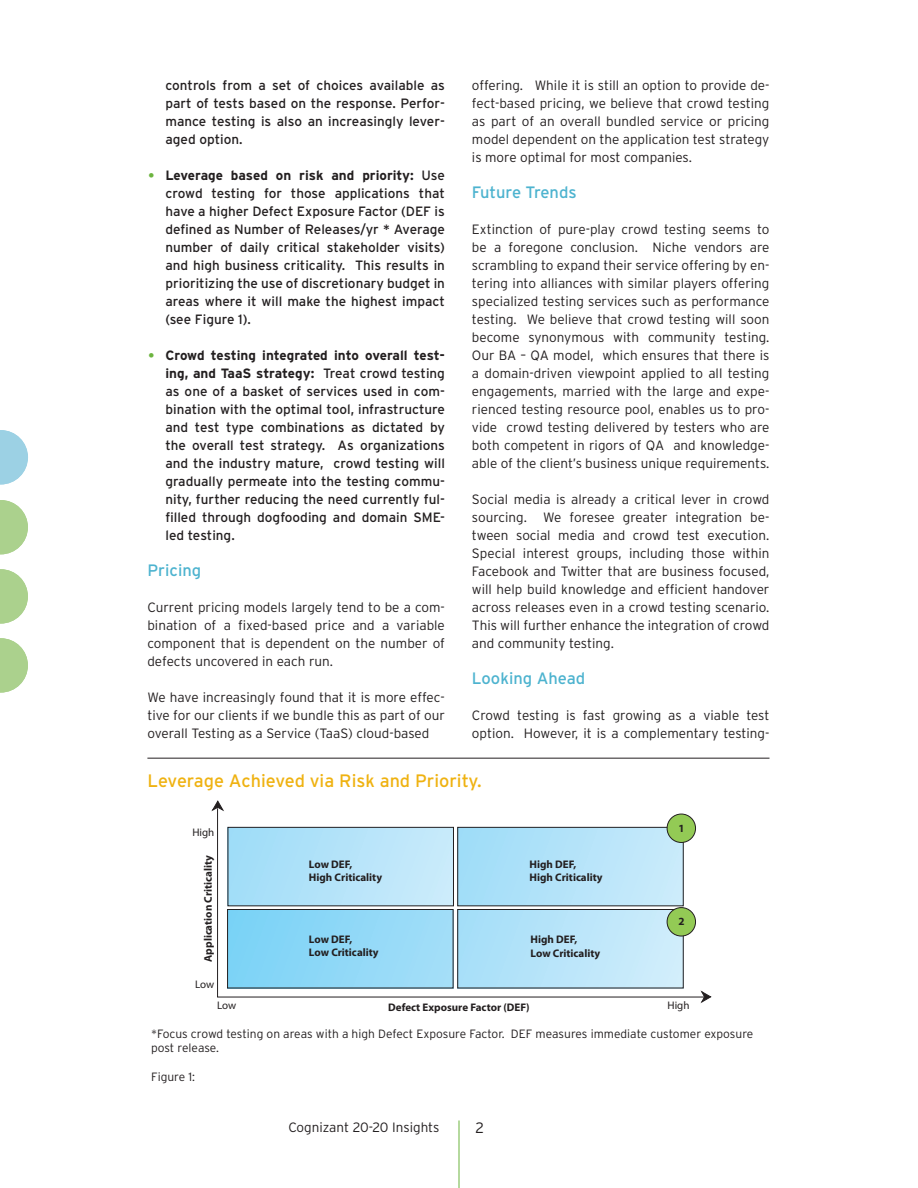
<style>
.page{position:relative;width:918px;height:1188px;background:#fff}
.page>*{position:absolute;margin:0;border:0;box-sizing:border-box;transform-origin:0 0}
.t1{font:18px "Interstate";color:#efb211}
.t2{font:16.5px "Interstate";color:#4db3cf}
.t3{font:300 15px "Interstate";color:#231f20}
.t4{font:300 13.5px/18px "Interstate";color:#231f20;text-align:justify}
.t5{font:13.5px/18px "Interstate";color:#231f20;text-align:justify}
.t6{font:300 12px/14.4px "Interstate";color:#231f20}
.t7{font:700 10.95px/13.2px "Myriad Pro";color:#231f20}
.t8{font:10.95px "Myriad Pro";color:#231f20}
.s1{font-weight:300;font-size:21px;color:#6cb43f}
.s2{font-weight:700}
</style>
<div class="page">
<hr style="left:147px;top:758px;width:623px;height:1px;background:#231f20">
<svg style="left:217px;top:812px;width:482px;height:186px"></svg>
<div style="left:458px;top:827px;width:225px;height:79px;background:linear-gradient(to right,#9fddf8,#caeafa)"></div>
<div style="left:457px;top:827px;width:227px;height:79px;border:1px solid #231f20"></div>
<div style="left:228px;top:827px;width:225px;height:79px;background:linear-gradient(to right,#9fdcf8,#cbebfb)"></div>
<div style="left:227px;top:827px;width:227px;height:79px;border:1px solid #231f20"></div>
<div style="left:228px;top:909px;width:225px;height:79px;background:linear-gradient(to right,#7ad2f6,#a4def8)"></div>
<div style="left:227px;top:909px;width:227px;height:79px;border:1px solid #231f20"></div>
<div style="left:458px;top:909px;width:225px;height:79px;background:linear-gradient(to right,#a5def9,#d0edfa)"></div>
<div style="left:457px;top:909px;width:227px;height:79px;border:1px solid #231f20"></div>
<svg style="left:699px;top:990px;width:13px;height:14px"></svg>
<svg style="left:211px;top:800px;width:13px;height:12px"></svg>
<div style="left:667px;top:814px;width:29px;height:28px;background:#93ca55;border-radius:50%"></div>
<div style="left:667px;top:814px;width:29px;height:29px;border:1px solid #231f20;border-radius:50%"></div>
<div style="left:667px;top:908px;width:29px;height:28px;background:#93ca55;border-radius:50%"></div>
<div style="left:667px;top:907px;width:29px;height:29px;border:1px solid #231f20;border-radius:50%"></div>
<hr style="left:459px;top:1120px;width:1px;height:68px;background:#6cb43f">
<svg style="left:0;top:430px;width:28px;height:54px"></svg>
<svg style="left:0;top:500px;width:28px;height:54px"></svg>
<svg style="left:0;top:569px;width:28px;height:55px"></svg>
<svg style="left:0;top:638px;width:28px;height:55px"></svg>
<p class="t4" style="left:472px;top:76px;width:299px">offering. While it is still an option to provide de&shy;fect-based pricing, we believe that crowd testing as part of an overall bundled service or pricing model dependent on the application test strategy is more optimal for most companies.</p>
<p class="t2" style="left:472px;top:183px;width:106px">Future Trends</p>
<p class="t4" style="left:472px;top:220px;width:299px">Extinction of pure-play crowd testing seems to be a foregone conclusion. Niche vendors are scrambling to expand their service offering by en&shy;tering into alliances with similar players offering specialized testing services such as performance testing. We believe that crowd testing will soon become synonymous with community testing.<br>Our BA – QA model, which ensures that there is a domain-driven viewpoint applied to all testing engagements, married with the large and expe&shy;rienced testing resource pool, enables us to pro&shy;vide crowd testing delivered by testers who are both competent in rigors of QA and knowledge&shy;able of the client’s business unique requirements.</p>
<p class="t4" style="left:472px;top:490px;width:299px">Social media is already a critical lever in crowd sourcing. We foresee greater integration be&shy;tween social media and crowd test execution.<br>Special interest groups, including those within Facebook and Twitter that are business focused, will help build knowledge and efficient handover across releases even in a crowd testing scenario.<br>This will further enhance the integration of crowd and community testing.</p>
<p class="t2" style="left:472px;top:669px;width:115px">Looking Ahead</p>
<p class="t4" style="left:472px;top:706px;width:299px">Crowd testing is fast growing as a viable test option. However, it is a complementary testing-</p>
<h1 class="t1" style="left:148px;top:771px;width:336px">Leverage Achieved via Risk and Priority.</h1>
<p class="t5" style="left:165px;top:76px;width:281px">controls from a set of choices available as part of tests based on the response. Perfor&shy;mance testing is also an increasingly lever&shy;aged option.</p>
<p class="t5" style="left:165px;top:166px;width:281px;text-indent:-18px"><span class="s1">•</span> <span class="s2">Leverage based on risk and priority:</span> Use crowd testing for those applications that have a higher Defect Exposure Factor (DEF is defined as Number of Releases/yr * Average number of daily critical stakeholder visits) and high business criticality. This results in prioritizing the use of discretionary budget in areas where it will make the highest impact (see Figure 1).</p>
<p class="t5" style="left:165px;top:346px;width:281px;text-indent:-18px"><span class="s1">•</span> <span class="s2">Crowd testing integrated into overall test&shy;ing, and TaaS strategy:</span> Treat crowd testing as one of a basket of services used in com&shy;bination with the optimal tool, infrastructure and test type combinations as dictated by the overall test strategy. As organizations and the industry mature, crowd testing will gradually permeate into the testing commu&shy;nity, further reducing the need currently ful&shy;filled through dogfooding and domain SME&shy;led testing.</p>
<p class="t2" style="left:147px;top:561px;width:55px">Pricing</p>
<p class="t4" style="left:147px;top:598px;width:299px">Current pricing models largely tend to be a com&shy;bination of a fixed-based price and a variable component that is dependent on the number of defects uncovered in each run.</p>
<p class="t4" style="left:147px;top:688px;width:299px">We have increasingly found that it is more effec&shy;tive for our clients if we bundle this as part of our overall Testing as a Service (TaaS) cloud-based</p>
<p class="t8" style="left:192px;top:825px;width:24px">High</p>
<p class="t7" style="left:201px;top:962px;width:108px;rotate:-90deg">Application Criticality</p>
<p class="t7" style="left:309px;top:858px;width:75px">Low DEF,<br>High Criticality</p>
<p class="t7" style="left:530px;top:858px;width:75px">High DEF,<br>High Criticality</p>
<p class="t7" style="left:309px;top:932px;width:71px">Low DEF,<br>Low Criticality</p>
<p class="t7" style="left:530px;top:933px;width:71px">High DEF,<br>Low Criticality</p>
<p class="t8" style="left:195px;top:978px;width:21px">Low</p>
<p class="t8" style="left:217px;top:999px;width:21px">Low</p>
<p class="t7" style="left:388px;top:1000px;width:143px">Defect Exposure Factor (DEF)</p>
<p class="t7" style="left:679px;top:821px;width:8px">1</p>
<p class="t7" style="left:679px;top:915px;width:8px">2</p>
<p class="t8" style="left:668px;top:999px;width:24px">High</p>
<p class="t6" style="left:151px;top:1026px;width:604px">*Focus crowd testing on areas with a high Defect Exposure Factor. DEF measures immediate customer exposure post release.</p>
<p class="t6" style="left:151px;top:1070px;width:45px">Figure 1:</p>
<p class="t4" style="left:288px;top:1118px;width:153px">Cognizant 20-20 Insights</p>
<p class="t3" style="left:476px;top:1119px;width:10px">2</p>
</div>
